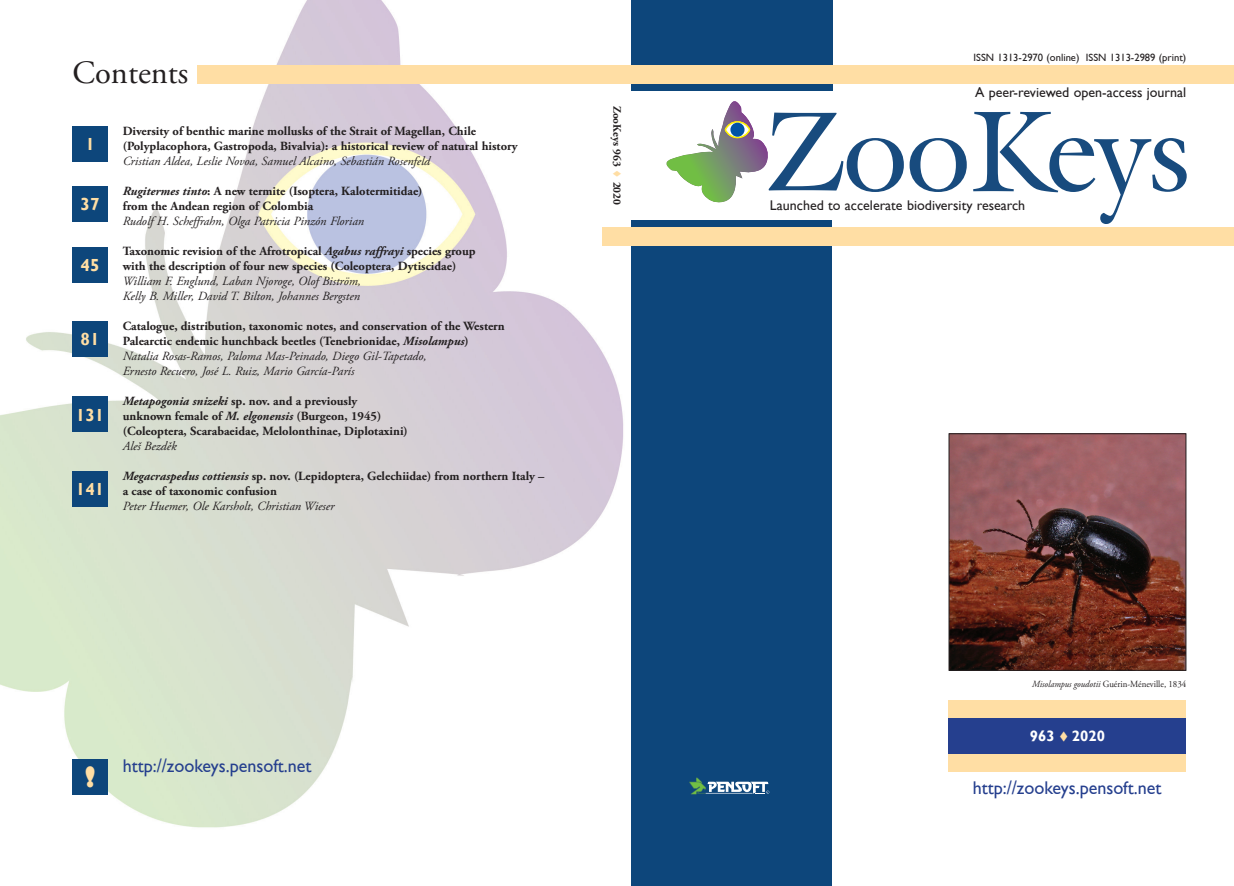
<style>
.page{position:relative;width:1234px;height:886px;background:#fff}
.page>*{position:absolute;margin:0;border:0;box-sizing:border-box;transform-origin:0 0}
.t1{font:32.5px "Adobe Garamond Pro";color:#231f20}
.t2{font:800 27.12px "Gill Sans";color:#ffdea4}
.t3{font:18.38px "Gill Sans";color:#253f8e}
.t4{font:700 17.5px "Gill Sans";color:#ffdea4}
.t5{font:700 15px "Gill Sans";color:#fff}
.t6{font:14px "Gill Sans";color:#231f20}
.t7{font:700 12.5px/15px "Adobe Garamond Pro";color:#231f20}
.t8{font:italic 12.5px/15px "Adobe Garamond Pro";color:#231f20}
.t9{font:700 11.25px "Adobe Garamond Pro";color:#231f20}
.t10{font:10.62px "Gill Sans";color:#231f20}
.t11{font:9.38px "Adobe Garamond Pro";color:#231f20;scale:.95 1}
.s1{font-style:italic}
.s2{font-weight:400;font-style:italic}
.s3{color:#ffdea4}
</style>
<div class="page">
<img style="left:0;top:0;width:631px;height:828px">
<div style="left:631px;top:221px;width:200px;height:665px;background:#0d467b"></div>
<div style="left:631px;top:0;width:201px;height:91px;background:#0d467b"></div>
<svg style="left:689px;top:777px;width:80px;height:17px"></svg>
<div style="left:602px;top:228px;width:631px;height:18px;background:#ffdea4"></div>
<svg style="left:666px;top:101px;width:237px;height:102px"></svg>
<svg style="left:909px;top:138px;width:57px;height:54px"></svg>
<svg style="left:973px;top:112px;width:212px;height:112px"></svg>
<img style="left:950px;top:435px;width:233px;height:234px">
<div style="left:948px;top:433px;width:237px;height:238px;border:1px solid #231f20"></div>
<div style="left:72px;top:759px;width:36px;height:35px;background:#0d467b"></div>
<div style="left:72px;top:126px;width:36px;height:36px;background:#0d467b"></div>
<div style="left:72px;top:187px;width:36px;height:35px;background:#0d467b"></div>
<div style="left:72px;top:247px;width:36px;height:35px;background:#0d467b"></div>
<div style="left:72px;top:321px;width:36px;height:36px;background:#0d467b"></div>
<div style="left:72px;top:397px;width:36px;height:35px;background:#0d467b"></div>
<div style="left:72px;top:472px;width:36px;height:35px;background:#0d467b"></div>
<div style="left:948px;top:718px;width:237px;height:36px;background:#253f8e"></div>
<div style="left:948px;top:700px;width:237px;height:18px;background:#ffdea4"></div>
<div style="left:948px;top:753px;width:237px;height:18px;background:#ffdea4"></div>
<div style="left:197px;top:65px;width:1036px;height:19px;background:#ffdea4"></div>
<h1 class="t1" style="left:72px;top:53px;width:117px">Contents</h1>
<h3 class="t4" style="left:85px;top:134px;width:11px">1</h3>
<h3 class="t4" style="left:81px;top:194px;width:20px">37</h3>
<h3 class="t4" style="left:81px;top:254px;width:20px">45</h3>
<h3 class="t4" style="left:81px;top:329px;width:20px">81</h3>
<h3 class="t4" style="left:76px;top:404px;width:30px">131</h3>
<h3 class="t4" style="left:76px;top:479px;width:30px">141</h3>
<p class="t7" style="left:123px;top:124px;width:396px">Diversity of benthic marine mollusks of the Strait of Magellan, Chile (Polyplacophora, Gastropoda, Bivalvia): a historical review of natural history</p>
<p class="t8" style="left:123px;top:154px;width:309px">Cristian Aldea, Leslie Novoa, Samuel Alcaino, Sebastián Rosenfeld</p>
<p class="t7" style="left:123px;top:184px;width:301px"><span class="s1">Rugitermes tinto</span>: A new termite (Isoptera, Kalotermitidae) from the Andean region of Colombia</p>
<p class="t8" style="left:123px;top:214px;width:243px">Rudolf H. Scheffrahn, Olga Patricia Pinzón Florian</p>
<p class="t7" style="left:123px;top:244px;width:354px">Taxonomic revision of the Afrotropical <span class="s1">Agabus raffrayi</span> species group with the description of four new species (Coleoptera, Dytiscidae)</p>
<p class="t8" style="left:123px;top:274px;width:240px">William F. Englund, Laban Njoroge, Olof Biström,<br>Kelly B. Miller, David T. Bilton, Johannes Bergsten</p>
<p class="t7" style="left:123px;top:319px;width:383px">Catalogue, distribution, taxonomic notes, and conservation of the Western Palearctic endemic hunchback beetles (Tenebrionidae, <span class="s1">Misolampus</span>)<br><span class="s2">Natalia Rosas-Ramos, Paloma Mas-Peinado, Diego Gil-Tapetado,<br>Ernesto Recuero, José L. Ruiz, Mario García-París</span></p>
<p class="t7" style="left:123px;top:394px;width:286px"><span class="s1">Metapogonia snizeki</span> sp. nov. and a previously unknown female of <span class="s1">M. elgonensis</span> (Burgeon, 1945) (Coleoptera, Scarabaeidae, Melolonthinae, Diplotaxini)</p>
<p class="t8" style="left:123px;top:439px;width:55px">Aleš Bezděk</p>
<p class="t7" style="left:123px;top:469px;width:423px"><span class="s1">Megacraspedus cottiensis</span> sp. nov. (Lepidoptera, Gelechiidae) from northern Italy – a case of taxonomic confusion</p>
<p class="t8" style="left:123px;top:499px;width:213px">Peter Huemer, Ole Karsholt, Christian Wieser</p>
<p class="t9" style="left:623px;top:106px;width:101px;rotate:90deg">ZooKeys 963 <span class="s3">▼</span> 2020</p>
<h2 class="t2" style="left:85px;top:760px;width:12px">!</h2>
<h3 class="t3" style="left:123px;top:755px;width:190px">http://zookeys.pensoft.net</h3>
<p class="t10" style="left:973px;top:52px;width:214px">ISSN 1313-2970 (online) ISSN 1313-2989 (print)</p>
<p class="t6" style="left:974px;top:84px;width:213px">A peer-reviewed open-access journal</p>
<p class="t6" style="left:769px;top:197px;width:257px">Launched to accelerate biodiversity research</p>
<p class="t11" style="left:1031px;top:679px;width:164px"><span class="s1">Misolampus goudotii</span> Guérin-Méneville, 1834</p>
<p class="t5" style="left:1029px;top:727px;width:77px">963 <span class="s3">▼</span> 2020</p>
<h3 class="t3" style="left:972px;top:777px;width:190px">http://zookeys.pensoft.net</h3>
</div>
